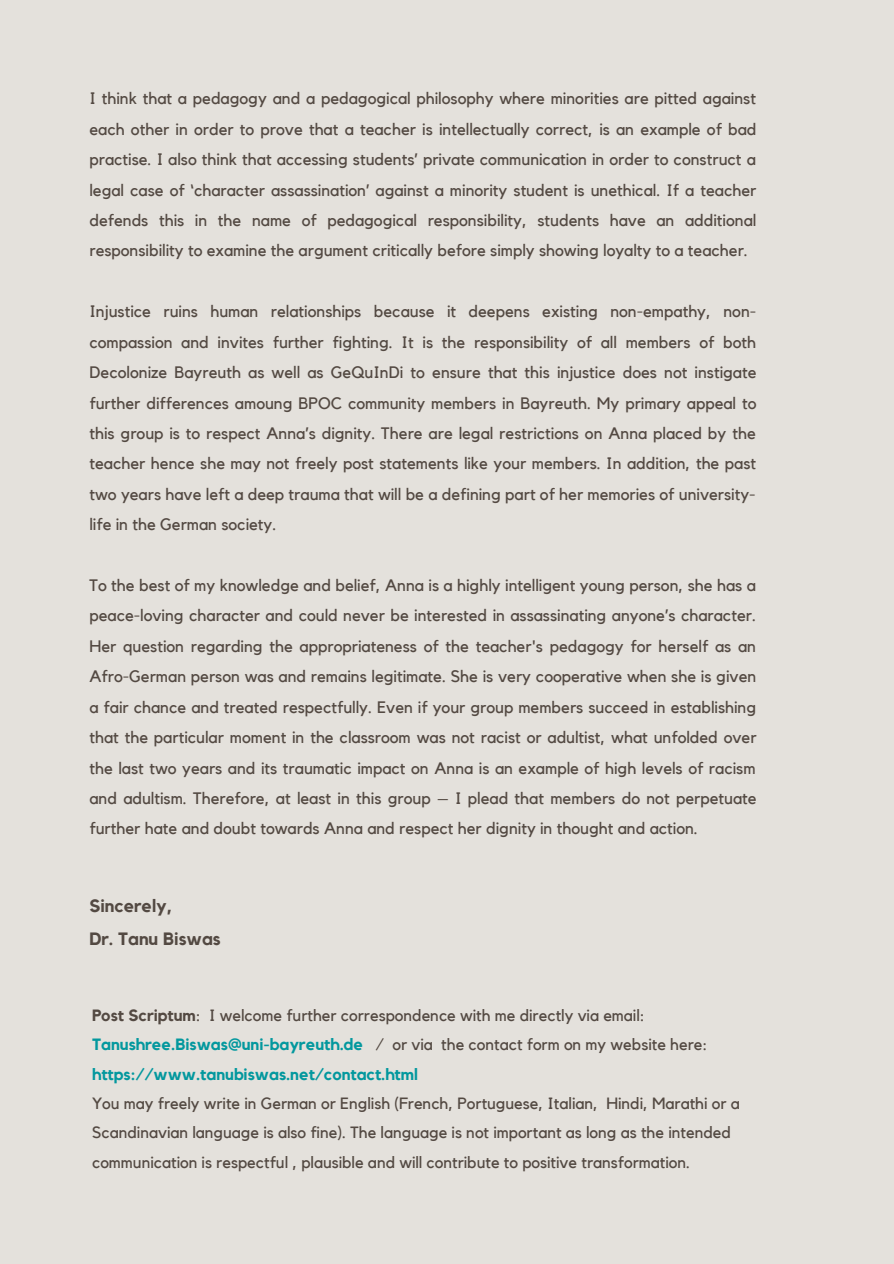
<style>
.page{position:relative;width:894px;height:1264px;background:#fff}
.page>*{position:absolute;margin:0;border:0;box-sizing:border-box;transform-origin:0 0}
.t1{font:700 17.85px "Kollektif";color:#534942}
.t2{font:16.5px/30.5px "Kollektif";color:#534942;text-align:justify}
.t3{font:16.35px/29.2px "Kollektif";color:#534942}
.s1{font-weight:700}
.s2{font-weight:700;color:#03989e}
</style>
<div class="page">
<div style="left:0;top:0;width:893px;height:1263px;background:#e4e1dc"></div>
<p class="t2" style="left:89px;top:84px;width:668px">I think that a pedagogy and a pedagogical philosophy where minorities are pitted against each other in order to prove that a teacher is intellectually correct, is an example of bad practise. I also think that accessing students’ private communication in order to construct a legal case of ‘character assassination’ against a minority student is unethical. If a teacher defends this in the name of pedagogical responsibility, students have an additional responsibility to examine the argument critically before simply showing loyalty to a teacher.</p>
<p class="t2" style="left:89px;top:297px;width:668px">Injustice ruins human relationships because it deepens existing non-empathy, non&shy;compassion and invites further fighting. It is the responsibility of all members of both Decolonize Bayreuth as well as GeQuInDi to ensure that this injustice does not instigate further differences amoung BPOC community members in Bayreuth. My primary appeal to this group is to respect Anna’s dignity. There are legal restrictions on Anna placed by the teacher hence she may not freely post statements like your members. In addition, the past two years have left a deep trauma that will be a defining part of her memories of university&shy;life in the German society.</p>
<p class="t2" style="left:89px;top:570px;width:668px">To the best of my knowledge and belief, Anna is a highly intelligent young person, she has a peace-loving character and could never be interested in assassinating anyone’s character.<br>Her question regarding the appropriateness of the teacher's pedagogy for herself as an Afro-German person was and remains legitimate. She is very cooperative when she is given a fair chance and treated respectfully. Even if your group members succeed in establishing that the particular moment in the classroom was not racist or adultist, what unfolded over the last two years and its traumatic impact on Anna is an example of high levels of racism and adultism. Therefore, at least in this group – I plead that members do not perpetuate further hate and doubt towards Anna and respect her dignity in thought and action.</p>
<p class="t1" style="left:89px;top:897px;width:84px">Sincerely,</p>
<p class="t1" style="left:89px;top:930px;width:133px">Dr. Tanu Biswas</p>
<p class="t3" style="left:92px;top:1001px;width:616px"><span class="s1">Post Scriptum</span>: I welcome further correspondence with me directly via email:<br><span class="s2">Tanushree.Biswas@uni-bayreuth.de</span> / or via the contact form on my website here: <span class="s2">https://www.tanubiswas.net/contact.html</span></p>
<p class="t3" style="left:92px;top:1089px;width:649px">You may freely write in German or English (French, Portuguese, Italian, Hindi, Marathi or a<br>Scandinavian language is also fine). The language is not important as long as the intended communication is respectful , plausible and will contribute to positive transformation.</p>
</div>
